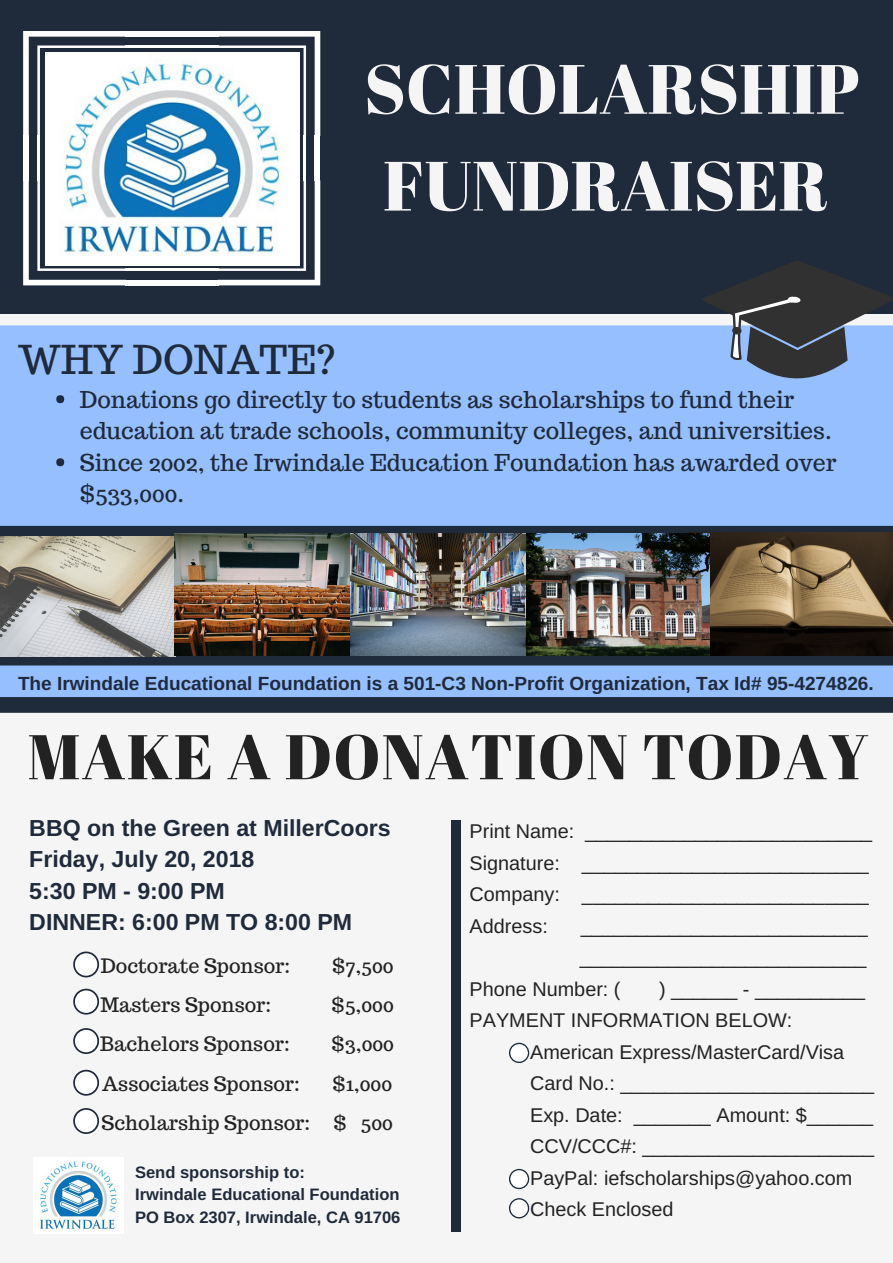
<style>
.page{position:relative;width:893px;height:1263px;background:#f5f5f5}
.page>*{position:absolute;margin:0;border:0;box-sizing:border-box;transform-origin:0 0}
.t1{font:69.6px/96.9px "Abril Fatface";color:#f5f5f5}
.t2{font:62.85px "Abril Fatface";letter-spacing:.02em;color:#222}
.t3{font:39.75px "Trocchi";color:#1f2a3a}
.t4{font:23.25px/31.5px "Trocchi";color:#1f2a3a}
.t5{font:700 23.25px/31.5px "Arimo";color:#1f2a3a}
.t6{font:19.8px/31.5px "Arimo";color:#222}
.t7{font:19.8px/39.5px "Trocchi";color:#222;text-align:right}
.t8{font:700 19.05px "Arimo";color:#1f2a3a}
.t9{font:700 16.5px/22.5px "Arimo";color:#1f2a3a}
</style>
<div class="page">
<div style="left:0;top:325px;width:893px;height:373px;background:#96bfff"></div>
<div style="left:0;top:0;width:893px;height:314px;background:#1f2a3a"></div>
<svg style="left:23px;top:181px;width:103px;height:104px"></svg>
<svg style="left:218px;top:31px;width:102px;height:105px"></svg>
<svg style="left:23px;top:31px;width:103px;height:105px"></svg>
<svg style="left:218px;top:180px;width:102px;height:105px"></svg>
<div style="left:125px;top:31px;width:93px;height:6px;background:#fff"></div>
<hr style="left:125px;top:45px;width:93px;height:3px;background:#fff">
<div style="left:125px;top:280px;width:93px;height:5px;background:#fff"></div>
<hr style="left:125px;top:268px;width:93px;height:3px;background:#fff">
<div style="left:23px;top:136px;width:6px;height:45px;background:#fff"></div>
<hr style="left:37px;top:136px;width:3px;height:45px;background:#fff">
<div style="left:315px;top:136px;width:5px;height:45px;background:#fff"></div>
<hr style="left:304px;top:136px;width:2px;height:45px;background:#fff">
<img style="left:45px;top:53px;width:255px;height:213px">
<div style="left:56px;top:395px;width:8px;height:8px;background:#1f2a3a;border-radius:50%"></div>
<div style="left:56px;top:458px;width:8px;height:8px;background:#1f2a3a;border-radius:50%"></div>
<img style="left:40px;top:1161px;width:77px;height:68px">
<svg style="left:73px;top:951px;width:26px;height:26px"></svg>
<svg style="left:509px;top:1043px;width:20px;height:20px"></svg>
<svg style="left:509px;top:1198px;width:20px;height:20px"></svg>
<svg style="left:509px;top:1169px;width:20px;height:20px"></svg>
<svg style="left:73px;top:989px;width:26px;height:25px"></svg>
<svg style="left:73px;top:1028px;width:26px;height:26px"></svg>
<svg style="left:73px;top:1070px;width:26px;height:26px"></svg>
<svg style="left:73px;top:1108px;width:26px;height:26px"></svg>
<div style="left:0;top:526px;width:893px;height:10px;background:#1f2a3a"></div>
<div style="left:0;top:655px;width:893px;height:10px;background:#1f2a3a"></div>
<svg style="left:700px;top:260px;width:193px;height:118px"></svg>
<img style="left:0;top:536px;width:176px;height:120px">
<img style="left:688px;top:533px;width:205px;height:122px">
<img style="left:175px;top:534px;width:534px;height:121px">
<div style="left:452px;top:820px;width:9px;height:412px;background:#1f2a3a"></div>
<div style="left:0;top:697px;width:893px;height:16px;background:#1f2a3a"></div>
<h1 class="t1" style="left:364px;top:39px;width:497px">SCHOLARSHIP<br>FUNDRAISER</h1>
<h3 class="t3" style="left:18px;top:333px;width:319px">WHY DONATE?</h3>
<p class="t4" style="left:80px;top:383px;width:758px">Donations go directly to students as scholarships to fund their education at trade schools, community colleges, and universities.<br>Since 2002, the Irwindale Education Foundation has awarded over $533,000.</p>
<p class="t8" style="left:18px;top:673px;width:857px">The Irwindale Educational Foundation is a 501-C3 Non-Profit Organization, Tax Id# 95-4274826.</p>
<h2 class="t2" style="left:28px;top:713px;width:842px">MAKE A DONATION TODAY</h2>
<p class="t5" style="left:29px;top:812px;width:363px">BBQ on the Green at MillerCoors<br>Friday, July 20, 2018<br>5:30 PM - 9:00 PM<br>DINNER: 6:00 PM TO 8:00 PM</p>
<p class="t7" style="left:101px;top:945px;width:191px">Doctorate Sponsor:</p>
<p class="t7" style="left:332px;top:945px;width:63px">$7,500</p>
<p class="t7" style="left:100px;top:985px;width:172px">Masters Sponsor:</p>
<p class="t7" style="left:332px;top:985px;width:64px">$5,000</p>
<p class="t7" style="left:100px;top:1024px;width:191px">Bachelors Sponsor:</p>
<p class="t7" style="left:332px;top:1024px;width:64px">$3,000</p>
<p class="t7" style="left:102px;top:1064px;width:199px">Associates Sponsor:</p>
<p class="t7" style="left:101px;top:1064px;width:293px">$1,000<br>Scholarship Sponsor: $ 500</p>
<p class="t9" style="left:135px;top:1161px;width:267px">Send sponsorship to:<br>Irwindale Educational Foundation<br>PO Box 2307, Irwindale, CA 91706</p>
<p class="t6" style="left:470px;top:815px;width:404px">Print Name: __________________________ Signature: __________________________ Company: __________________________ Address:</p>
<p class="t6" style="left:581px;top:910px;width:288px">__________________________</p>
<p class="t6" style="left:580px;top:941px;width:288px">__________________________</p>
<p class="t6" style="left:470px;top:973px;width:153px">Phone Number: (</p>
<p class="t6" style="left:470px;top:973px;width:397px;text-indent:190px">) ______ - __________<br>PAYMENT INFORMATION BELOW:</p>
<p class="t6" style="left:530px;top:1036px;width:346px">American Express/MasterCard/Visa<br>Card No.: _______________________<br>Exp. Date: _______ Amount: $______<br>CCV/CCC#: _____________________<br>PayPal: iefscholarships@yahoo.com<br>Check Enclosed</p>
</div>
